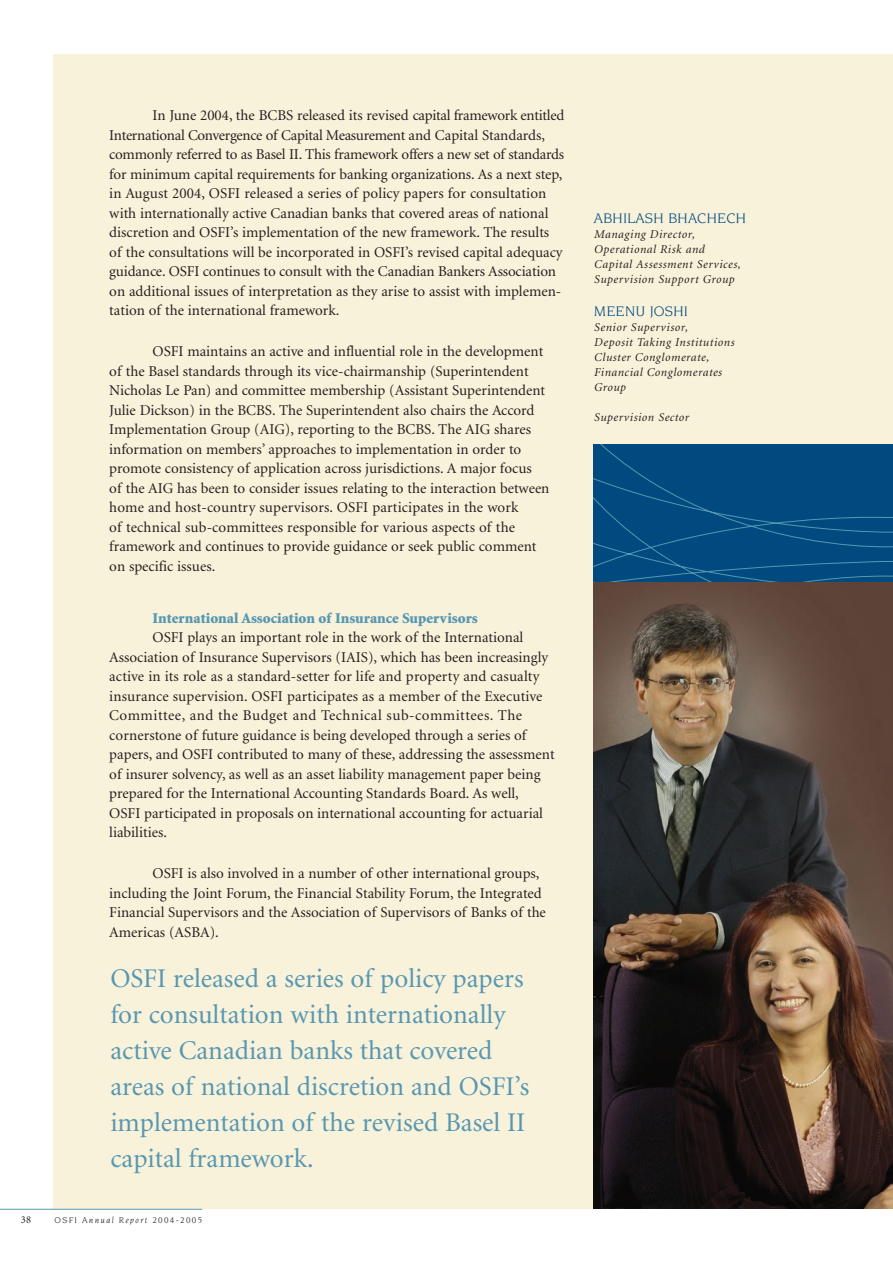
<style>
.page{position:relative;width:893px;height:1263px;background:#fff}
.page>*{position:absolute;margin:0;border:0;box-sizing:border-box;transform-origin:0 0}
.t1{font:27px/36px "Minion";color:#5797b1}
.t2{font:15px/19.5px "Minion";color:#231f20}
.t3{font:900 15px "Minion";color:#5797b1}
.t4{font:15px "Novarese";color:#004a7f}
.t5{font:italic 12px/15px "Minion";letter-spacing:.045em;color:#231f20}
.t6{font:10.5px "Minion";color:#231f20}
.t7{font:italic 9px "Novarese";letter-spacing:.15em;color:#231f20}
.s1{font-style:normal}
</style>
<div class="page">
<div style="left:54px;top:54px;width:839px;height:1155px;background:#f9f2da"></div>
<hr style="left:0;top:1209px;width:202px;height:1px;background:#5797b1">
<div style="left:594px;top:444px;width:299px;height:138px;background:#004a7f"></div>
<img style="left:594px;top:582px;width:299px;height:627px">
<p class="t2" style="left:109px;top:107px;width:457px;text-indent:43px">In June 2004, the BCBS released its revised capital framework entitled International Convergence of Capital Measurement and Capital Standards, commonly referred to as Basel II. This framework offers a new set of standards for minimum capital requirements for banking organizations. As a next step, in August 2004, OSFI released a series of policy papers for consultation with internationally active Canadian banks that covered areas of national discretion and OSFI’s implementation of the new framework. The results of the consultations will be incorporated in OSFI’s revised capital adequacy guidance. OSFI continues to consult with the Canadian Bankers Association on additional issues of interpretation as they arise to assist with implemen&shy;tation of the international framework.</p>
<p class="t2" style="left:109px;top:343px;width:442px;text-indent:43px">OSFI maintains an active and influential role in the development of the Basel standards through its vice-chairmanship (Superintendent Nicholas Le Pan) and committee membership (Assistant Superintendent Julie Dickson) in the BCBS. The Superintendent also chairs the Accord Implementation Group (AIG), reporting to the BCBS. The AIG shares information on members’ approaches to implementation in order to promote consistency of application across jurisdictions. A major focus<br>of the AIG has been to consider issues relating to the interaction between home and host-country supervisors. OSFI participates in the work<br>of technical sub-committees responsible for various aspects of the framework and continues to provide guidance or seek public comment on specific issues.</p>
<p class="t3" style="left:152px;top:612px;width:327px">International Association of Insurance Supervisors</p>
<p class="t2" style="left:109px;top:629px;width:447px;text-indent:43px">OSFI plays an important role in the work of the International Association of Insurance Supervisors (IAIS), which has been increasingly active in its role as a standard-setter for life and property and casualty insurance supervision. OSFI participates as a member of the Executive Committee, and the Budget and Technical sub-committees. The cornerstone of future guidance is being developed through a series of papers, and OSFI contributed to many of these, addressing the assessment of insurer solvency, as well as an asset liability management paper being prepared for the International Accounting Standards Board. As well,<br>OSFI participated in proposals on international accounting for actuarial liabilities.</p>
<p class="t2" style="left:109px;top:865px;width:438px;text-indent:43px">OSFI is also involved in a number of other international groups, including the Joint Forum, the Financial Stability Forum, the Integrated Financial Supervisors and the Association of Supervisors of Banks of the Americas (ASBA).</p>
<h1 class="t1" style="left:110px;top:963px;width:420px">OSFI released a series of policy papers for consultation with internationally active Canadian banks that covered areas of national discretion and OSFI’s implementation of the revised Basel II capital framework.</h1>
<p class="t6" style="left:21px;top:1216px;width:12px">38</p>
<p class="t7" style="left:55px;top:1216px;width:149px"><span class="s1">OSFI</span> Annual Report 20<span class="s1">04-2005</span></p>
<p class="t4" style="left:594px;top:211px;width:154px">ABHILASH BHACHECH</p>
<p class="t5" style="left:594px;top:227px;width:148px">Managing Director,<br>Operational Risk and<br>Capital Assessment Services,<br>Supervision Support Group</p>
<p class="t4" style="left:594px;top:304px;width:96px">MEENU JOSHI</p>
<p class="t5" style="left:594px;top:320px;width:142px">Senior Supervisor,<br>Deposit Taking Institutions<br>Cluster Conglomerate,<br>Financial Conglomerates<br>Group</p>
<p class="t5" style="left:594px;top:410px;width:96px">Supervision Sector</p>
</div>
